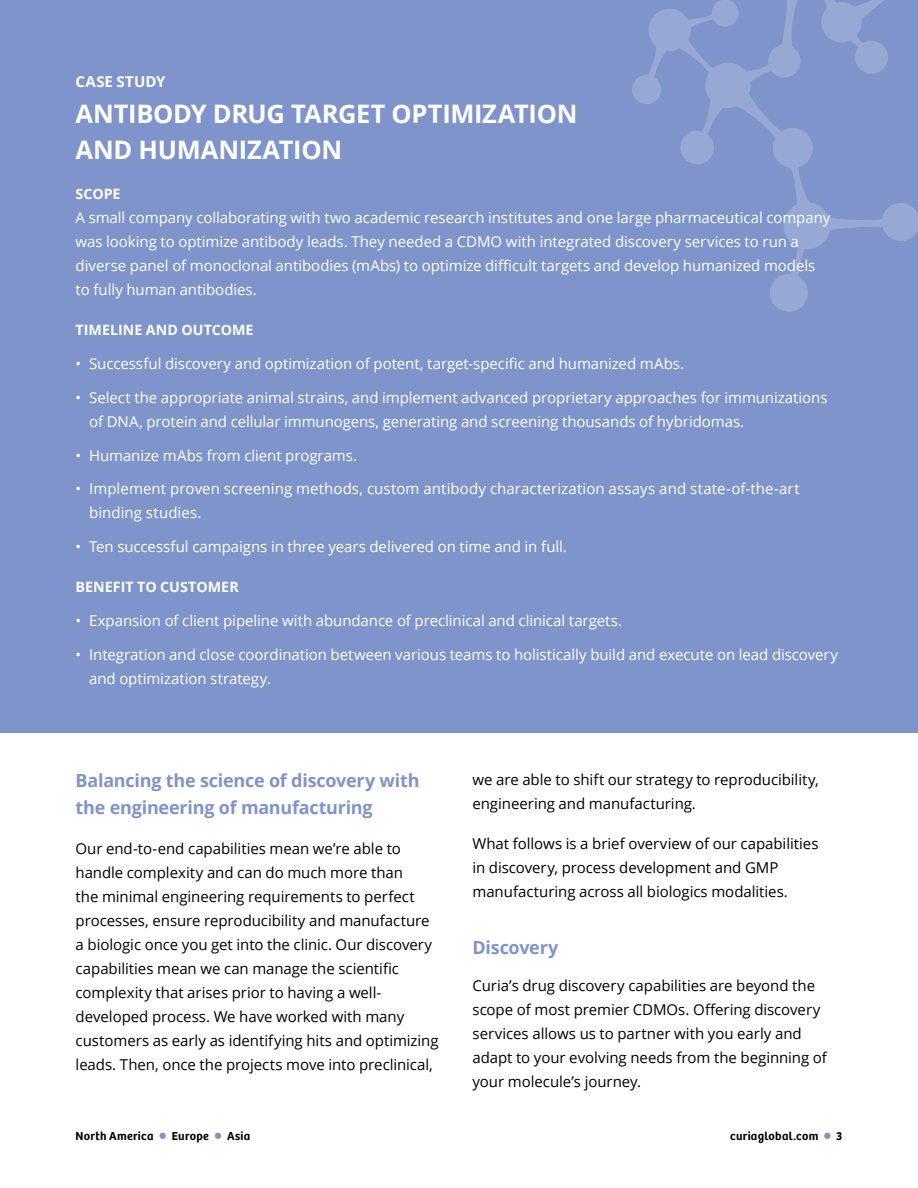
<style>
.page{position:relative;width:918px;height:1188px;background:#fff}
.page>*{position:absolute;margin:0;border:0;box-sizing:border-box;transform-origin:0 0}
.t1{font:700 25.5px/36px "Open Sans";letter-spacing:-.015em;color:#fff}
.t2{font:700 18px/27px "Open Sans";letter-spacing:-.015em;color:#7e94cb}
.t3{font:15px/24px "Open Sans";letter-spacing:-.005em;color:#fff}
.t4{font:15px/24px "Open Sans";letter-spacing:-.005em;color:#000}
.t5{font:700 15px "Open Sans";letter-spacing:.005em;color:#fff}
.t6{font:700 14.25px "Open Sans";color:#fff}
.t7{font:600 12px "Bree";letter-spacing:.025em;color:#000}
.s1{color:#7e94cb}
</style>
<div class="page">
<div style="left:0;top:0;width:918px;height:733px;background:#7e94cb"></div>
<svg style="left:632px;top:0;width:286px;height:312px"></svg>
<p class="t5" style="left:76px;top:71px;width:91px">CASE STUDY</p>
<h1 class="t1" style="left:76px;top:95px;width:503px">ANTIBODY DRUG TARGET OPTIMIZATION<br>AND HUMANIZATION</h1>
<p class="t6" style="left:76px;top:184px;width:46px">SCOPE</p>
<p class="t3" style="left:76px;top:205px;width:756px">A small company collaborating with two academic research institutes and one large pharmaceutical company was looking to optimize antibody leads. They needed a CDMO with integrated discovery services to run a diverse panel of monoclonal antibodies (mAbs) to optimize difficult targets and develop humanized models to fully human antibodies.</p>
<p class="t6" style="left:76px;top:320px;width:179px">TIMELINE AND OUTCOME</p>
<p class="t3" style="left:76px;top:351px;width:610px">• Successful discovery and optimization of potent, target-specific and humanized mAbs.</p>
<p class="t3" style="left:89px;top:385px;width:740px;text-indent:-14px">• Select the appropriate animal strains, and implement advanced proprietary approaches for immunizations of DNA, protein and cellular immunogens, generating and screening thousands of hybridomas.</p>
<p class="t3" style="left:76px;top:443px;width:283px">• Humanize mAbs from client programs.</p>
<p class="t3" style="left:89px;top:477px;width:712px;text-indent:-14px">• Implement proven screening methods, custom antibody characterization assays and state-of-the-art binding studies.</p>
<p class="t3" style="left:76px;top:534px;width:493px">• Ten successful campaigns in three years delivered on time and in full.</p>
<p class="t6" style="left:76px;top:577px;width:165px">BENEFIT TO CUSTOMER</p>
<p class="t3" style="left:76px;top:608px;width:548px">• Expansion of client pipeline with abundance of preclinical and clinical targets.</p>
<p class="t3" style="left:89px;top:642px;width:750px;text-indent:-14px">• Integration and close coordination between various teams to holistically build and execute on lead discovery and optimization strategy.</p>
<p class="t2" style="left:76px;top:767px;width:345px">Balancing the science of discovery with the engineering of manufacturing</p>
<p class="t4" style="left:76px;top:836px;width:364px">Our end-to-end capabilities mean we’re able to handle complexity and can do much more than<br>the minimal engineering requirements to perfect processes, ensure reproducibility and manufacture a biologic once you get into the clinic. Our discovery capabilities mean we can manage the scientific complexity that arises prior to having a well&shy;developed process. We have worked with many customers as early as identifying hits and optimizing leads. Then, once the projects move into preclinical,</p>
<p class="t4" style="left:472px;top:767px;width:348px">we are able to shift our strategy to reproducibility, engineering and manufacturing.</p>
<p class="t4" style="left:472px;top:831px;width:347px">What follows is a brief overview of our capabilities in discovery, process development and GMP manufacturing across all biologics modalities.</p>
<p class="t2" style="left:472px;top:933px;width:88px">Discovery</p>
<p class="t4" style="left:472px;top:973px;width:356px">Curia’s drug discovery capabilities are beyond the scope of most premier CDMOs. Offering discovery services allows us to partner with you early and adapt to your evolving needs from the beginning of your molecule’s journey.</p>
<p class="t7" style="left:76px;top:1127px;width:176px">North America <span class="s1">●</span> Europe <span class="s1">●</span> Asia</p>
<p class="t7" style="left:730px;top:1127px;width:114px">curiaglobal.com <span class="s1">●</span> 3</p>
</div>
